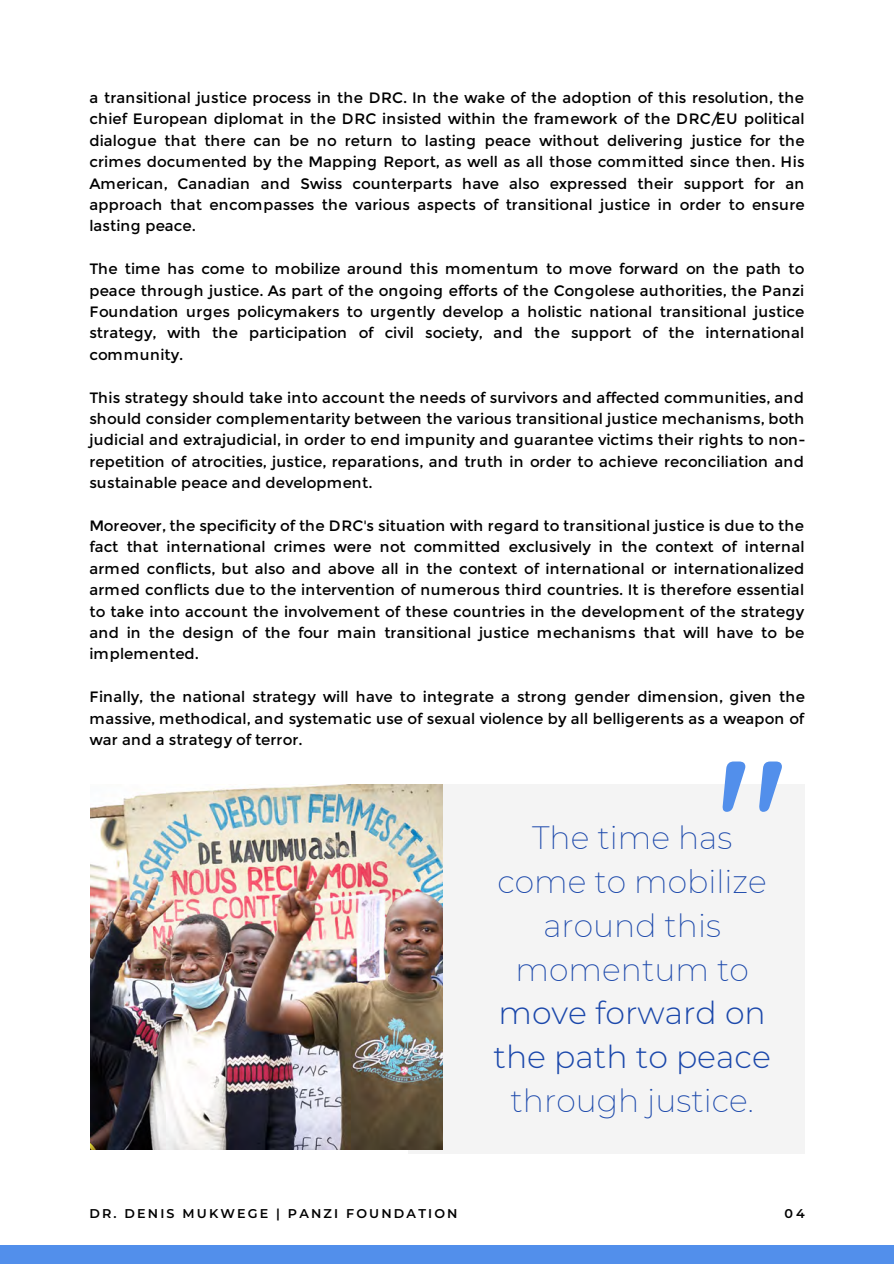
<style>
.page{position:relative;width:894px;height:1264px;background:#fff}
.page>*{position:absolute;margin:0;border:0;box-sizing:border-box;transform-origin:0 0}
.t1{font:500 176.55px "Quicksand";color:#528feb}
.t2{font:200 31.5px/44px "Montserrat";color:#1b48ab;text-align:center}
.t3{font:300 31.5px/44px "Montserrat";color:#1b48ab}
.t4{font:15px/21.5px "Montserrat";letter-spacing:.005em;color:#000;text-align:justify}
.t5{font:600 12.75px "Montserrat";letter-spacing:.17em;color:#000}
</style>
<div class="page">
<div style="left:0;top:1244px;width:893px;height:19px;background:#528feb"></div>
<div style="left:407px;top:784px;width:397px;height:369px;background:#f4f4f4"></div>
<img style="left:90px;top:784px;width:352px;height:365px">
<p class="t4" style="left:89px;top:87px;width:716px">a transitional justice process in the DRC. In the wake of the adoption of this resolution, the chief European diplomat in the DRC insisted within the framework of the DRC/EU political dialogue that there can be no return to lasting peace without delivering justice for the crimes documented by the Mapping Report, as well as all those committed since then. His American, Canadian and Swiss counterparts have also expressed their support for an approach that encompasses the various aspects of transitional justice in order to ensure lasting peace.</p>
<p class="t4" style="left:89px;top:258px;width:716px">The time has come to mobilize around this momentum to move forward on the path to peace through justice. As part of the ongoing efforts of the Congolese authorities, the Panzi Foundation urges policymakers to urgently develop a holistic national transitional justice strategy, with the participation of civil society, and the support of the international community.</p>
<p class="t4" style="left:89px;top:387px;width:717px;text-align:left">This strategy should take into account the needs of survivors and affected communities, and should consider complementarity between the various transitional justice mechanisms, both judicial and extrajudicial, in order to end impunity and guarantee victims their rights to non&shy;repetition of atrocities, justice, reparations, and truth in order to achieve reconciliation and sustainable peace and development.</p>
<p class="t4" style="left:89px;top:515px;width:716px">Moreover, the specificity of the DRC's situation with regard to transitional justice is due to the fact that international crimes were not committed exclusively in the context of internal armed conflicts, but also and above all in the context of international or internationalized armed conflicts due to the intervention of numerous third countries. It is therefore essential to take into account the involvement of these countries in the development of the strategy and in the design of the four main transitional justice mechanisms that will have to be implemented.</p>
<p class="t4" style="left:89px;top:686px;width:716px">Finally, the national strategy will have to integrate a strong gender dimension, given the massive, methodical, and systematic use of sexual violence by all belligerents as a weapon of war and a strategy of terror.</p>
<h1 class="t1" style="left:715px;top:708px;width:74px">"</h1>
<h2 class="t2" style="left:497px;top:815px;width:271px">The time has come to mobilize around this momentum to</h2>
<h2 class="t3" style="left:493px;top:990px;width:279px">move forward on the path to peace</h2>
<h2 class="t2" style="left:510px;top:1079px;width:244px">through justice.</h2>
<p class="t5" style="left:89px;top:1204px;width:369px">DR. DENIS MUKWEGE | PANZI FOUNDATION</p>
<p class="t5" style="left:784px;top:1204px;width:22px">04</p>
</div>
